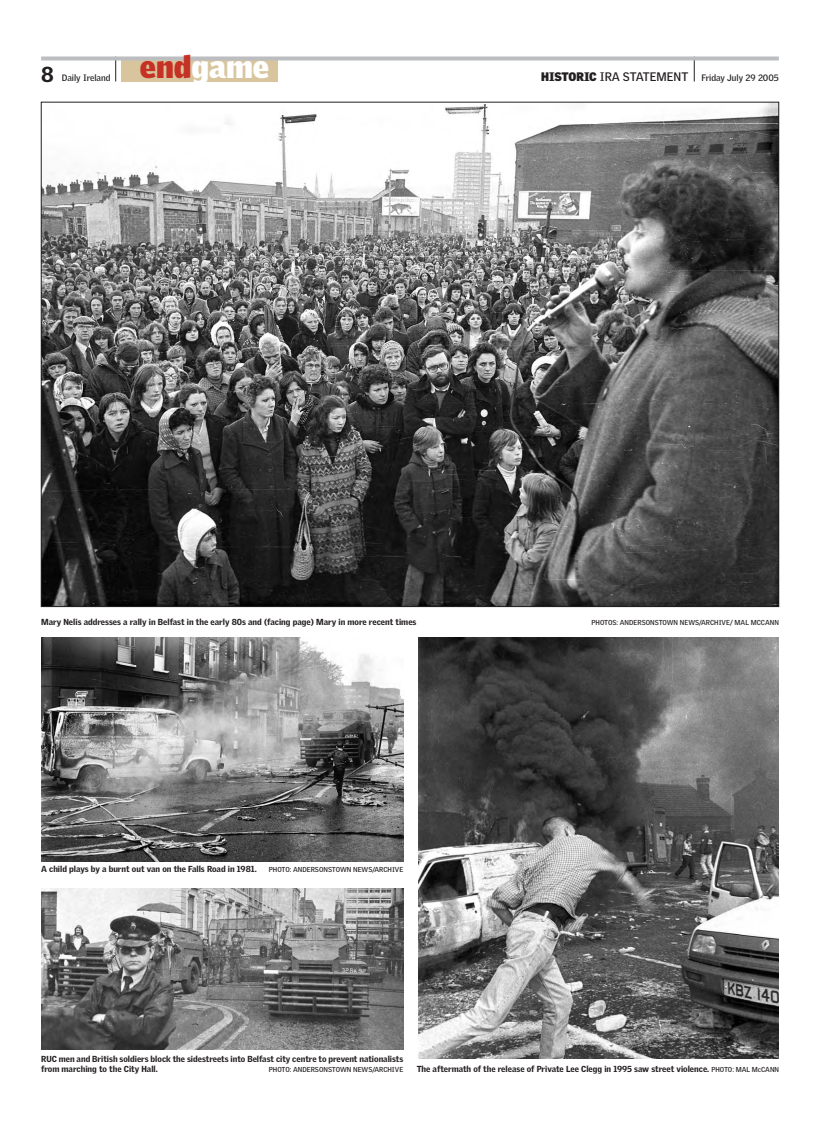
<style>
.page{position:relative;width:820px;height:1134px;background:#fff}
.page>*{position:absolute;margin:0;border:0;box-sizing:border-box;transform-origin:0 0}
.t1{font:900 31px "Griffith Gothic";color:#fff}
.t2{font:900 21px "Griffith Gothic";color:#231f20}
.t3{font:700 9px "Griffith Gothic";color:#231f20}
.t4{font:900 8.5px/9.5px "Griffith Gothic";color:#231f20}
.t5{font:700 7px "Griffith Gothic";color:#231f20}
.s1{color:#c53124}
.s2{font-weight:900;font-size:12px}
.s3{font-size:12px}
.s4{font-weight:700;font-size:7px}
</style>
<div class="page">
<div style="left:121px;top:57px;width:157px;height:24px;background:#d8c59e"></div>
<svg style="left:115px;top:60px;width:1px;height:21px"></svg>
<svg style="left:693px;top:60px;width:1px;height:21px"></svg>
<svg style="left:41px;top:56px;width:737px;height:4px;background:#c4c4c7"></svg>
<img style="left:43px;top:104px;width:733px;height:501px">
<img style="left:41px;top:638px;width:362px;height:223px">
<img style="left:41px;top:889px;width:362px;height:160px">
<img style="left:418px;top:638px;width:360px;height:420px">
<h2 class="t2" style="left:41px;top:62px;width:14px">8</h2>
<p class="t3" style="left:62px;top:72px;width:50px">Daily Ireland</p>
<h1 class="t1" style="left:140px;top:49px;width:131px"><span class="s1">end</span>game</h1>
<p class="t3" style="left:541px;top:72px;width:239px"><span class="s2">HISTORIC</span> <span class="s3">IRA STATEMENT</span> Friday July 29 2005</p>
<p class="t4" style="left:41px;top:617px;width:376px">Mary Nelis addresses a rally in Belfast in the early 80s and (facing page) Mary in more recent times</p>
<p class="t5" style="left:591px;top:618px;width:189px">PHOTOS: ANDERSONSTOWN NEWS/ARCHIVE/ MAL MCCANN</p>
<p class="t4" style="left:41px;top:864px;width:217px">A child plays by a burnt out van on the Falls Road in 1981.</p>
<p class="t5" style="left:269px;top:865px;width:136px">PHOTO: ANDERSONSTOWN NEWS/ARCHIVE</p>
<p class="t4" style="left:41px;top:1054px;width:363px">RUC men and British soldiers block the sidestreets into Belfast city centre to prevent nationalists from marching to the City Hall.</p>
<p class="t5" style="left:269px;top:1065px;width:136px">PHOTO: ANDERSONSTOWN NEWS/ARCHIVE</p>
<p class="t4" style="left:416px;top:1064px;width:363px">The aftermath of the release of Private Lee Clegg in 1995 saw street violence. <span class="s4">PHOTO: MAL McCANN</span></p>
</div>
